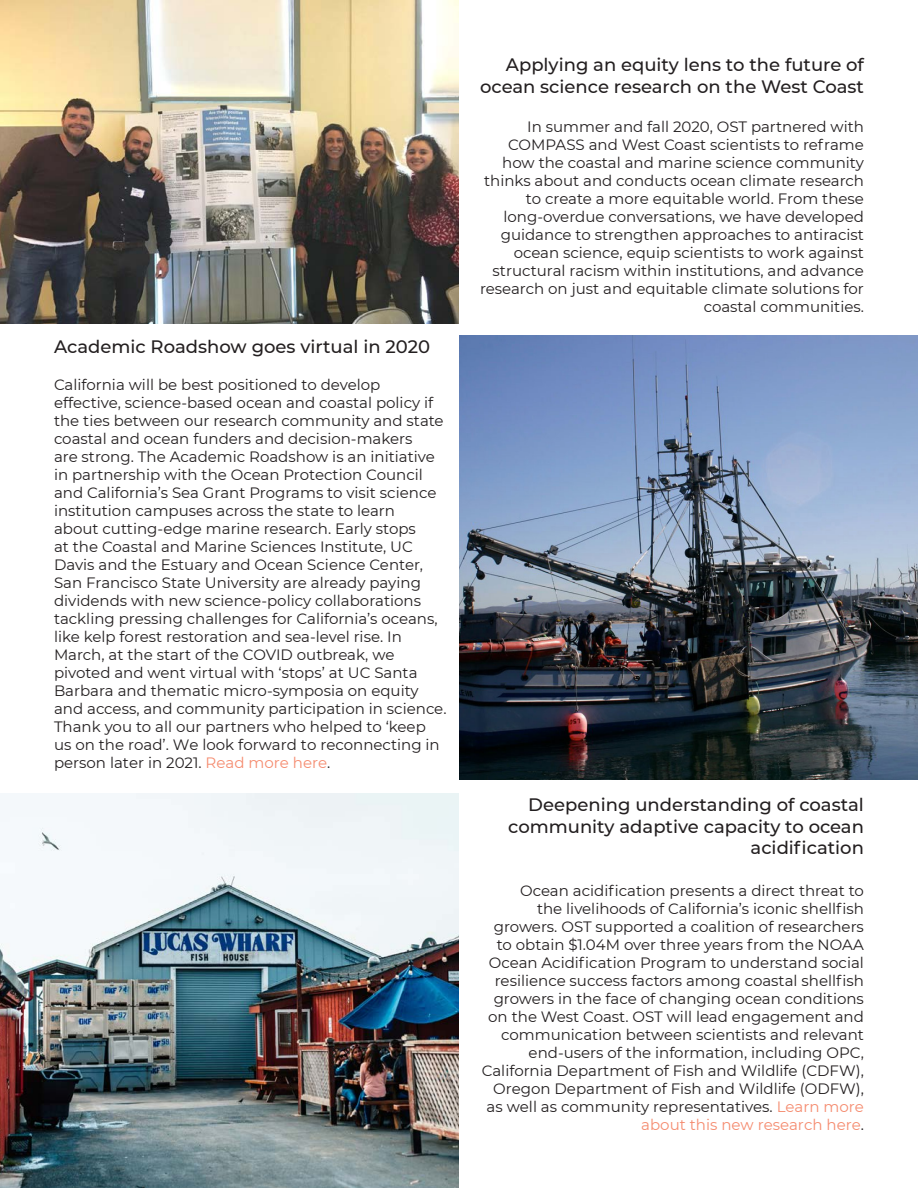
<style>
.page{position:relative;width:918px;height:1188px;background:#fff}
.page>*{position:absolute;margin:0;border:0;box-sizing:border-box;transform-origin:0 0}
.Heading_3{font:500 18px/21.6px "Montserrat";color:#231f20;text-align:right}
.Paragraph{font:500 18px "Montserrat";color:#231f20}
.Paragraph-2{font:15px/18px "Montserrat";color:#231f20;text-align:right}
.s1{color:#f58c70}
.s2{font-style:inherit}
</style>
<div class="page">
<img style="left:0;top:0;width:459px;height:324px">
<img style="left:459px;top:336px;width:459px;height:443px">
<img style="left:0;top:794px;width:459px;height:394px">
<p class="Paragraph" style="left:54px;top:334px;width:378px">Academic Roadshow goes virtual in 2020</p>
<p class="Paragraph-2" style="left:54px;top:375px;width:394px;text-align:left">California will be best positioned to develop effective, science-based ocean and coastal policy if the ties between our research community and state coastal and ocean funders and decision-makers<br>are strong. The Academic Roadshow is an initiative in partnership with the Ocean Protection Council and California’s Sea Grant Programs to visit science institution campuses across the state to learn<br>about cutting-edge marine research. Early stops<br>at the Coastal and Marine Sciences Institute, UC Davis and the Estuary and Ocean Science Center, San Francisco State University are already paying dividends with new science-policy collaborations tackling pressing challenges for California’s oceans, like kelp forest restoration and sea-level rise. In March, at the start of the COVID outbreak, we pivoted and went virtual with ‘stops’ at UC Santa Barbara and thematic micro-symposia on equity and access, and community participation in science.<br>Thank you to all our partners who helped to ‘keep us on the road’. We look forward to reconnecting in person later in 2021. <span class="s1">Read more here</span>.</p>
<p class="Heading_3" style="left:480px;top:54px;width:385px">Applying an equity lens to the future of ocean science research on the West Coast</p>
<p class="Paragraph-2" style="left:480px;top:118px;width:385px">In summer and fall 2020, OST partnered with COMPASS and West Coast scientists to reframe how the coastal and marine science community thinks about and conducts ocean climate research to create a more equitable world. From these long-overdue conversations, we have developed guidance to strengthen approaches to antiracist ocean science, equip scientists to work against structural racism within institutions, and advance research on just and equitable climate solutions for coastal communities.</p>
<p class="Heading_3" style="left:528px;top:793px;width:337px">Deepening understanding of coastal</p>
<p class="Heading_3" style="left:508px;top:815px;width:357px">community adaptive capacity to ocean</p>
<p class="Heading_3" style="left:751px;top:837px;width:115px">acidification</p>
<p class="Paragraph-2" style="left:482px;top:881px;width:384px"><span class="s2">Ocean acidification presents a direct threat to<br>the livelihoods of California’s iconic shellfish </span>growers. OST supported a coalition of researchers to obtain $1.04M over three years from the NOAA <span class="s2">Ocean Acidification Program to understand social resilience success factors among coastal shellfish </span>growers in the face of changing ocean conditions on the West Coast. OST will lead engagement and communication between scientists and relevant end-users of the information, including OPC, California Department of Fish and Wildlife (CDFW), Oregon Department of Fish and Wildlife (ODFW), as well as community representatives. <span class="s1">Learn more about this new research here</span>.</p>
</div>
